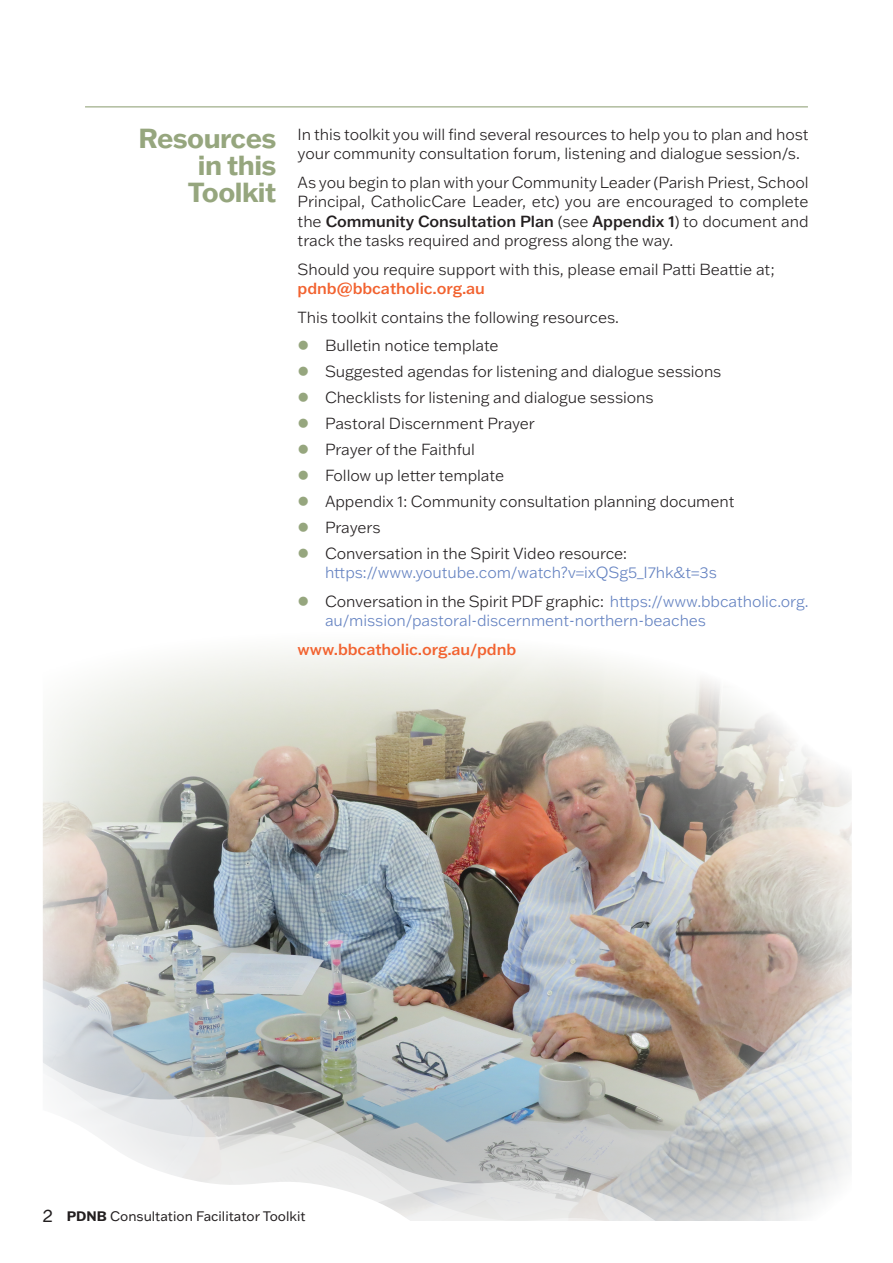
<style>
.page{position:relative;width:893px;height:1263px;background:#fff}
.page>*{position:absolute;margin:0;border:0;box-sizing:border-box;transform-origin:0 0}
.t1{font:700 27px/27px "Franklin Gothic ATF";letter-spacing:-.02em;color:#96a67e;text-align:right}
.t2{font:300 15.75px/19.5px "Franklin Gothic ATF";letter-spacing:-.005em;color:#231f20}
.t3{font:300 15.75px/19.5px "Franklin Gothic ATF";letter-spacing:-.005em;color:#6482c1}
.t4{font:500 15.75px "Franklin Gothic ATF";letter-spacing:-.005em;color:#f2622f}
.t5{font:13.5px "Franklin Gothic ATF";color:#231f20}
.s1{font-weight:500}
.s2{color:#96a67e}
.s3{color:#231f20}
.s4{font-size:18px}
.s5{font-weight:700}
</style>
<div class="page">
<img style="left:44px;top:649px;width:806px;height:372px">
<svg style="left:43px;top:1022px;width:809px;height:199px"></svg>
<div style="left:0;top:1212px;width:305px;height:51px;background:#fff"></div>
<hr style="left:85px;top:106px;width:723px;height:1px;background:#96a67e">
<h1 class="t1" style="left:139px;top:124px;width:139px">Resources in this<br>Toolkit</h1>
<p class="t2" style="left:298px;top:124px;width:512px">In this toolkit you will find several resources to help you to plan and host your community consultation forum, listening and dialogue session/s.</p>
<p class="t2" style="left:298px;top:172px;width:512px;text-align:justify">As you begin to plan with your Community Leader (Parish Priest, School Principal, CatholicCare Leader, etc) you are encouraged to complete the <span class="s1">Community Consultation Plan</span> (see <span class="s1">Appendix 1</span>) to document and track the tasks required and progress along the way.</p>
<p class="t2" style="left:298px;top:259px;width:479px">Should you require support with this, please email Patti Beattie at;</p>
<p class="t4" style="left:298px;top:278px;width:189px">pdnb@bbcatholic.org.au</p>
<p class="t2" style="left:298px;top:307px;width:323px">This toolkit contains the following resources.</p>
<p class="t2" style="left:298px;top:336px;width:203px"><span class="s2">●</span> Bulletin notice template</p>
<p class="t2" style="left:298px;top:362px;width:425px"><span class="s2">●</span> Suggested agendas for listening and dialogue sessions</p>
<p class="t2" style="left:298px;top:387px;width:358px"><span class="s2">●</span> Checklists for listening and dialogue sessions</p>
<p class="t2" style="left:298px;top:413px;width:239px"><span class="s2">●</span> Pastoral Discernment Prayer</p>
<p class="t2" style="left:298px;top:439px;width:179px"><span class="s2">●</span> Prayer of the Faithful</p>
<p class="t2" style="left:298px;top:465px;width:208px"><span class="s2">●</span> Follow up letter template</p>
<p class="t2" style="left:298px;top:491px;width:438px"><span class="s2">●</span> Appendix 1: Community consultation planning document</p>
<p class="t2" style="left:298px;top:517px;width:84px"><span class="s2">●</span> Prayers</p>
<p class="t3" style="left:325px;top:543px;width:393px;text-indent:-27px"><span class="s2">●</span> <span class="s3">Conversation in the Spirit Video resource: </span>https://www.youtube.com/watch?v=ixQSg5_I7hk&amp;t=3s</p>
<p class="t3" style="left:325px;top:591px;width:485px;text-indent:-27px"><span class="s2">●</span> <span class="s3">Conversation in the Spirit PDF graphic:</span> https://www.bbcatholic.org. au/mission/pastoral-discernment-northern-beaches</p>
<p class="t4" style="left:298px;top:638px;width:220px">www.bbcatholic.org.au/pdnb</p>
<p class="t5" style="left:43px;top:1207px;width:265px"><span class="s4">2</span> <span class="s5">PDNB</span> Consultation Facilitator Toolkit</p>
</div>
